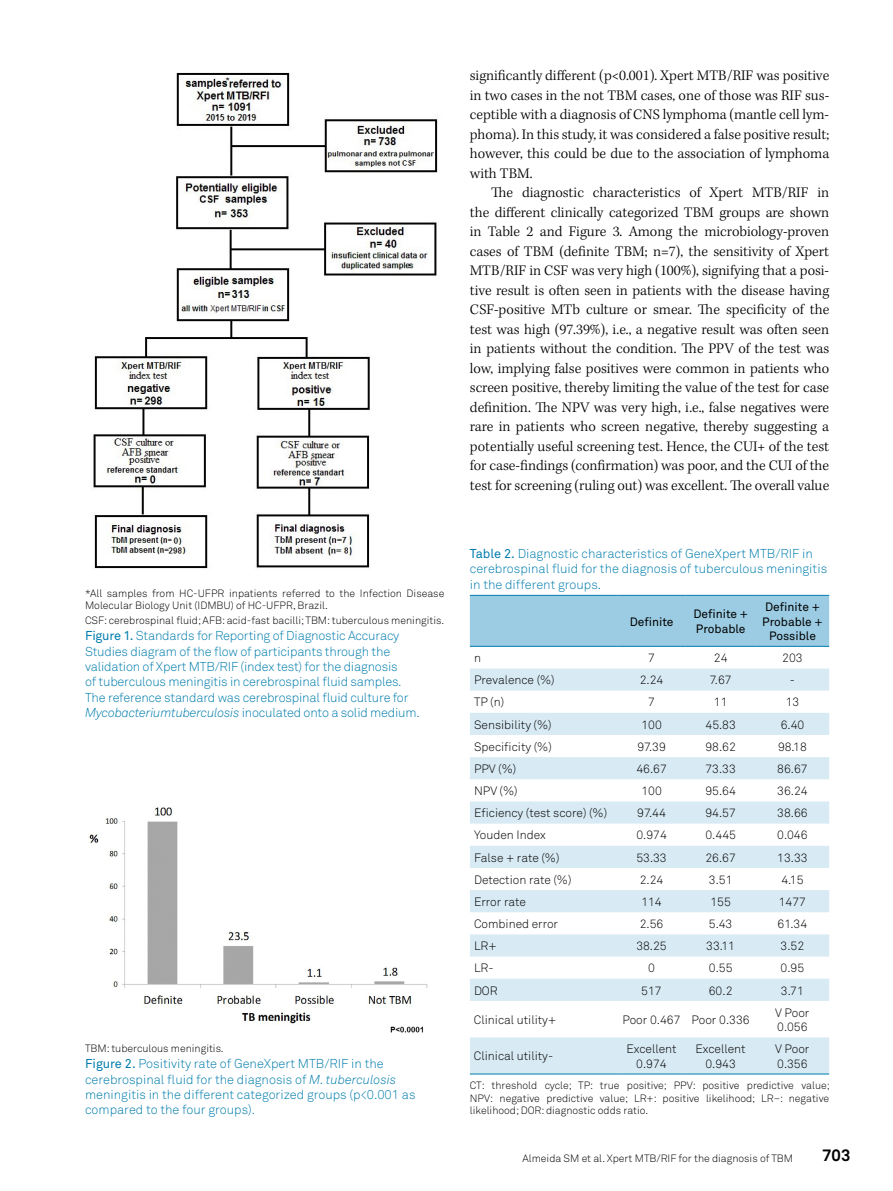
<style>
.page{position:relative;width:893px;height:1191px;background:#fff}
.page>*{position:absolute;margin:0;border:0;box-sizing:border-box;transform-origin:0 0}
.t1{font:700 16.5px "Akkurat Pro";color:#000}
.t2{font:300 15px/19.5px "Kepler Std";color:#000;text-align:justify}
.t3{font:12.75px/15.3px "Akkurat Light Pro";letter-spacing:-.015em;color:#007dac}
.t4{font:12px/14.4px "Akkurat Light Pro";color:#000}
.t5{font:12px/14.4px "Akkurat Pro";color:#000}
.t6{font:10.5px/12.6px "Akkurat Light Pro";color:#000}
.s1{font-family:"Akkurat Pro"}
.s2{font-style:italic}
</style>
<div class="page">
<img style="left:93px;top:72px;width:345px;height:497px">
<img style="left:89px;top:807px;width:339px;height:226px">
<div style="left:470px;top:596px;width:359px;height:50px;background:#9bcce3"></div>
<svg style="left:470px;top:668px;width:359px;height:405px;fill:#d8eaf4"></svg>
<hr style="left:470px;top:646px;width:148px;height:1px;background:#007dac">
<hr style="left:618px;top:646px;width:68px;height:1px;background:#007dac">
<hr style="left:686px;top:646px;width:70px;height:1px;background:#007dac">
<hr style="left:756px;top:646px;width:73px;height:1px;background:#007dac">
<hr style="left:470px;top:595px;width:148px;height:1px;background:#007dac">
<hr style="left:618px;top:595px;width:68px;height:1px;background:#007dac">
<hr style="left:686px;top:595px;width:70px;height:1px;background:#007dac">
<hr style="left:756px;top:595px;width:73px;height:1px;background:#007dac">
<hr style="left:470px;top:1073px;width:148px;height:1px;background:#007dac">
<hr style="left:618px;top:1073px;width:68px;height:1px;background:#007dac">
<hr style="left:686px;top:1073px;width:70px;height:1px;background:#007dac">
<hr style="left:756px;top:1073px;width:73px;height:1px;background:#007dac">
<p class="t6" style="left:85px;top:587px;width:361px">*All samples from HC-UFPR inpatients referred to the Infection Disease<br>Molecular Biology Unit (IDMBU) of HC-UFPR, Brazil.</p>
<p class="t3" style="left:85px;top:628px;width:336px"><span class="s1">Figure 1.</span> Standards for Reporting of Diagnostic Accuracy Studies diagram of the flow of participants through the validation of Xpert MTB/RIF (index test) for the diagnosis<br>of tuberculous meningitis in cerebrospinal fluid samples.<br>The reference standard was cerebrospinal fluid culture for <span class="s2">Mycobacteriumtuberculosis</span> inoculated onto a solid medium.</p>
<p class="t6" style="left:85px;top:614px;width:361px">CSF: cerebrospinal fluid; AFB: acid-fast bacilli; TBM: tuberculous meningitis.</p>
<p class="t6" style="left:85px;top:1042px;width:140px">TBM: tuberculous meningitis.</p>
<p class="t3" style="left:85px;top:1056px;width:332px"><span class="s1">Figure 2.</span> Positivity rate of GeneXpert MTB/RIF in the cerebrospinal fluid for the diagnosis of <span class="s2">M. tuberculosis </span>meningitis in the different categorized groups (p&lt;0.001 as compared to the four groups).</p>
<p class="t2" style="left:470px;top:67px;width:361px">significantly different (p&lt;0.001). Xpert MTB/RIF was positive in two cases in the not TBM cases, one of those was RIF sus&shy;ceptible with a diagnosis of CNS lymphoma (mantle cell lym&shy;phoma). In this study, it was considered a false positive result; however, this could be due to the association of lymphoma with TBM.</p>
<p class="t2" style="left:470px;top:184px;width:361px;text-indent:21px">The diagnostic characteristics of Xpert MTB/RIF in the different clinically categorized TBM groups are shown in Table 2 and Figure 3. Among the microbiology-proven cases of TBM (definite TBM; n=7), the sensitivity of Xpert MTB/RIF in CSF was very high (100%), signifying that a posi&shy;tive result is often seen in patients with the disease having CSF‑positive MTb culture or smear. The specificity of the test was high (97.39%), i.e., a negative result was often seen in patients without the condition. The PPV of the test was low, implying false positives were common in patients who screen positive, thereby limiting the value of the test for case definition. The NPV was very high, i.e., false negatives were rare in patients who screen negative, thereby suggesting a potentially useful screening test. Hence, the CUI+ of the test for case-findings (confirmation) was poor, and the CUI of the test for screening (ruling out) was excellent. The overall value</p>
<p class="t3" style="left:470px;top:546px;width:359px"><span class="s1">Table 2.</span> Diagnostic characteristics of GeneXpert MTB/RIF in cerebrospinal fluid for the diagnosis of tuberculous meningitis in the different groups.</p>
<p class="t5" style="left:630px;top:614px;width:45px">Definite</p>
<p class="t5" style="left:693px;top:607px;width:56px">Definite +<br>Probable</p>
<p class="t5" style="left:762px;top:600px;width:62px;text-align:center">Definite +<br>Probable +<br>Possible</p>
<p class="t4" style="left:474px;top:651px;width:8px">n</p>
<p class="t4" style="left:648px;top:651px;width:8px">7</p>
<p class="t4" style="left:714px;top:651px;width:15px">24</p>
<p class="t4" style="left:782px;top:651px;width:22px">203</p>
<p class="t4" style="left:474px;top:673px;width:82px">Prevalence (%)</p>
<p class="t4" style="left:640px;top:673px;width:25px">2.24</p>
<p class="t4" style="left:710px;top:673px;width:23px">7.67</p>
<p class="t4" style="left:790px;top:673px;width:7px">-</p>
<p class="t4" style="left:474px;top:695px;width:32px">TP (n)</p>
<p class="t4" style="left:648px;top:695px;width:8px">7</p>
<p class="t4" style="left:714px;top:695px;width:15px">11</p>
<p class="t4" style="left:786px;top:695px;width:15px">13</p>
<p class="t4" style="left:474px;top:717px;width:79px">Sensibility (%)</p>
<p class="t4" style="left:641px;top:717px;width:22px">100</p>
<p class="t4" style="left:705px;top:717px;width:32px">45.83</p>
<p class="t4" style="left:781px;top:717px;width:25px">6.40</p>
<p class="t4" style="left:474px;top:739px;width:79px">Specificity (%)</p>
<p class="t4" style="left:637px;top:739px;width:30px">97.39</p>
<p class="t4" style="left:705px;top:739px;width:32px">98.62</p>
<p class="t4" style="left:778px;top:739px;width:30px">98.18</p>
<p class="t4" style="left:474px;top:761px;width:44px">PPV (%)</p>
<p class="t4" style="left:636px;top:761px;width:32px">46.67</p>
<p class="t4" style="left:705px;top:761px;width:32px">73.33</p>
<p class="t4" style="left:777px;top:761px;width:32px">86.67</p>
<p class="t4" style="left:474px;top:784px;width:45px">NPV (%)</p>
<p class="t4" style="left:641px;top:784px;width:22px">100</p>
<p class="t4" style="left:705px;top:784px;width:32px">95.64</p>
<p class="t4" style="left:777px;top:784px;width:32px">36.24</p>
<p class="t4" style="left:474px;top:806px;width:135px">Eficiency (test score) (%)</p>
<p class="t4" style="left:637px;top:806px;width:30px">97.44</p>
<p class="t4" style="left:705px;top:806px;width:32px">94.57</p>
<p class="t4" style="left:777px;top:806px;width:32px">38.66</p>
<p class="t4" style="left:474px;top:828px;width:73px">Youden Index</p>
<p class="t4" style="left:636px;top:828px;width:32px">0.974</p>
<p class="t4" style="left:705px;top:828px;width:32px">0.445</p>
<p class="t4" style="left:777px;top:828px;width:32px">0.046</p>
<p class="t4" style="left:474px;top:850px;width:87px">False + rate (%)</p>
<p class="t4" style="left:636px;top:850px;width:32px">53.33</p>
<p class="t4" style="left:705px;top:850px;width:32px">26.67</p>
<p class="t4" style="left:777px;top:850px;width:32px">13.33</p>
<p class="t4" style="left:474px;top:872px;width:99px">Detection rate (%)</p>
<p class="t4" style="left:640px;top:872px;width:25px">2.24</p>
<p class="t4" style="left:709px;top:872px;width:25px">3.51</p>
<p class="t4" style="left:781px;top:872px;width:24px">4.15</p>
<p class="t4" style="left:474px;top:894px;width:53px">Error rate</p>
<p class="t4" style="left:641px;top:894px;width:22px">114</p>
<p class="t4" style="left:710px;top:894px;width:22px">155</p>
<p class="t4" style="left:779px;top:894px;width:29px">1477</p>
<p class="t4" style="left:474px;top:917px;width:86px">Combined error</p>
<p class="t4" style="left:640px;top:917px;width:25px">2.56</p>
<p class="t4" style="left:709px;top:917px;width:25px">5.43</p>
<p class="t4" style="left:778px;top:917px;width:31px">61.34</p>
<p class="t4" style="left:474px;top:939px;width:24px">LR+</p>
<p class="t4" style="left:636px;top:939px;width:32px">38.25</p>
<p class="t4" style="left:706px;top:939px;width:30px">33.11</p>
<p class="t4" style="left:781px;top:939px;width:25px">3.52</p>
<p class="t4" style="left:474px;top:961px;width:21px">LR-</p>
<p class="t4" style="left:648px;top:961px;width:8px">0</p>
<p class="t4" style="left:709px;top:961px;width:25px">0.55</p>
<p class="t4" style="left:780px;top:961px;width:25px">0.95</p>
<p class="t4" style="left:474px;top:983px;width:25px">DOR</p>
<p class="t4" style="left:641px;top:983px;width:22px">517</p>
<p class="t4" style="left:709px;top:983px;width:25px">60.2</p>
<p class="t4" style="left:781px;top:983px;width:24px">3.71</p>
<p class="t4" style="left:474px;top:1012px;width:84px">Clinical utility+</p>
<p class="t4" style="left:622px;top:1012px;width:129px">Poor 0.467 Poor 0.336</p>
<p class="t4" style="left:775px;top:1005px;width:36px">V Poor<br>0.056</p>
<p class="t4" style="left:474px;top:1049px;width:81px">Clinical utility-</p>
<p class="t4" style="left:626px;top:1042px;width:52px;text-align:center">Excellent<br>0.974</p>
<p class="t4" style="left:696px;top:1042px;width:52px;text-align:center">Excellent<br>0.943</p>
<p class="t4" style="left:775px;top:1042px;width:36px">V Poor<br>0.356</p>
<p class="t6" style="left:470px;top:1079px;width:361px;text-align:justify">CT: threshold cycle; TP: true positive; PPV: positive predictive value; NPV: negative predictive value; LR+: positive likelihood; LR–: negative likelihood; DOR: diagnostic odds ratio.</p>
<p class="t6" style="left:522px;top:1151px;width:272px">Almeida SM et al. Xpert MTB/RIF for the diagnosis of TBM</p>
<p class="t1" style="left:822px;top:1145px;width:30px">703</p>
</div>
